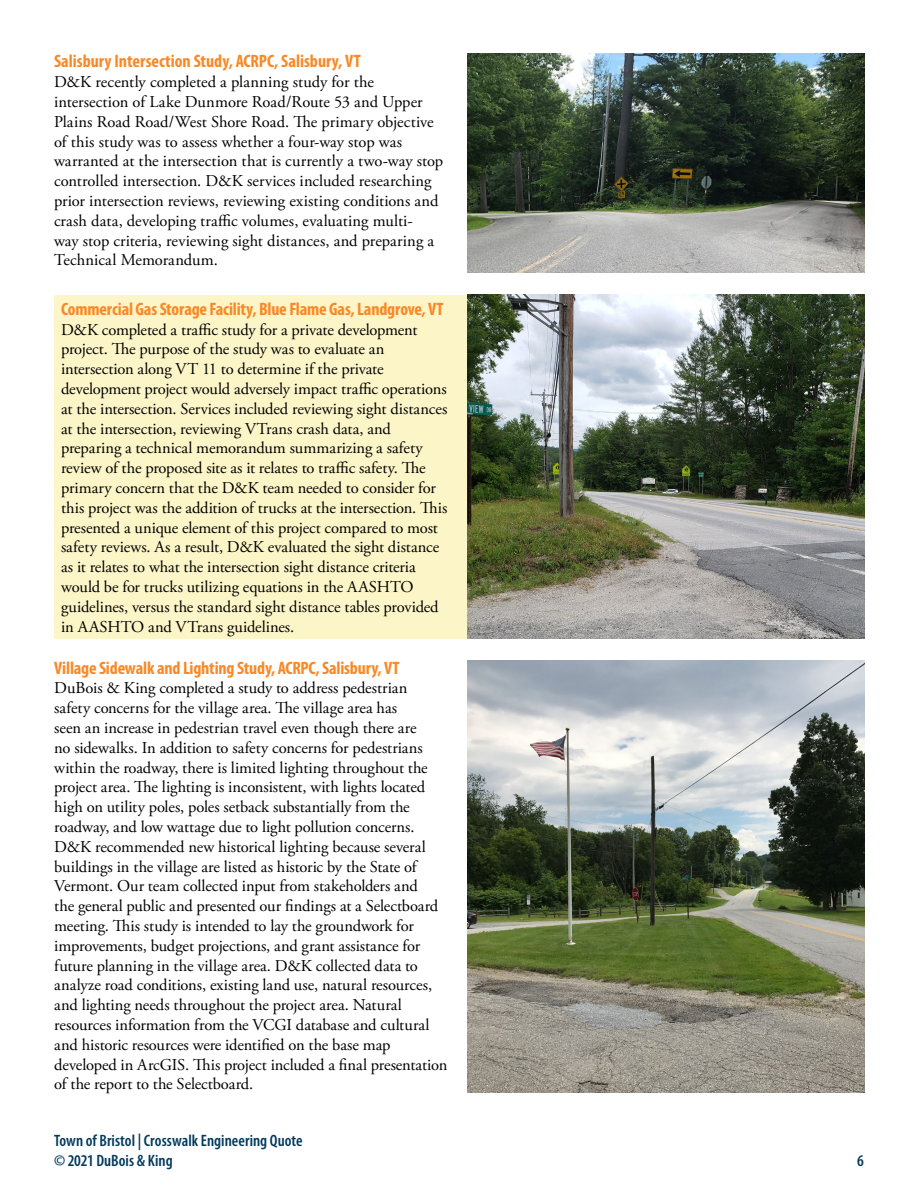
<style>
.page{position:relative;width:918px;height:1188px;background:#fff}
.page>*{position:absolute;margin:0;border:0;box-sizing:border-box;transform-origin:0 0}
.t1{font:700 condensed 18px "Myriad Pro";letter-spacing:-.01em;color:#fa8825}
.t2{font:16.5px/19.8px "Adobe Garamond Pro";letter-spacing:-.005em;color:#000}
.t3{font:600 condensed 16.5px/19.8px "Myriad Pro";color:#003a5d}
</style>
<div class="page">
<img style="left:468px;top:54px;width:396px;height:218px">
<img style="left:468px;top:660px;width:396px;height:433px">
<div style="left:54px;top:295px;width:810px;height:343px;background:#fcf5c7"></div>
<img style="left:468px;top:295px;width:396px;height:343px">
<p class="t1" style="left:54px;top:50px;width:308px">Salisbury Intersection Study, ACRPC, Salisbury, VT</p>
<p class="t2" style="left:54px;top:73px;width:391px">D&amp;K recently completed a planning study for the intersection of Lake Dunmore Road/Route 53 and Upper Plains Road Road/West Shore Road. The primary objective of this study was to assess whether a four-way stop was warranted at the intersection that is currently a two-way stop controlled intersection. D&amp;K services included researching prior intersection reviews, reviewing existing conditions and crash data, developing traffic volumes, evaluating multi-<br>way stop criteria, reviewing sight distances, and preparing a Technical Memorandum.</p>
<p class="t1" style="left:61px;top:298px;width:384px">Commercial Gas Storage Facility, Blue Flame Gas, Landgrove, VT</p>
<p class="t2" style="left:61px;top:320px;width:388px">D&amp;K completed a traffic study for a private development project. The purpose of the study was to evaluate an intersection along VT 11 to determine if the private development project would adversely impact traffic operations at the intersection. Services included reviewing sight distances at the intersection, reviewing VTrans crash data, and preparing a technical memorandum summarizing a safety review of the proposed site as it relates to traffic safety. The primary concern that the D&amp;K team needed to consider for this project was the addition of trucks at the intersection. This presented a unique element of this project compared to most safety reviews. As a result, D&amp;K evaluated the sight distance as it relates to what the intersection sight distance criteria would be for trucks utilizing equations in the AASHTO guidelines, versus the standard sight distance tables provided in AASHTO and VTrans guidelines.</p>
<p class="t1" style="left:54px;top:656px;width:347px">Village Sidewalk and Lighting Study, ACRPC, Salisbury, VT</p>
<p class="t2" style="left:54px;top:679px;width:395px">DuBois &amp; King completed a study to address pedestrian safety concerns for the village area. The village area has<br>seen an increase in pedestrian travel even though there are<br>no sidewalks. In addition to safety concerns for pedestrians within the roadway, there is limited lighting throughout the project area. The lighting is inconsistent, with lights located high on utility poles, poles setback substantially from the roadway, and low wattage due to light pollution concerns.<br>D&amp;K recommended new historical lighting because several buildings in the village are listed as historic by the State of Vermont. Our team collected input from stakeholders and<br>the general public and presented our findings at a Selectboard meeting. This study is intended to lay the groundwork for improvements, budget projections, and grant assistance for future planning in the village area. D&amp;K collected data to analyze road conditions, existing land use, natural resources, and lighting needs throughout the project area. Natural resources information from the VCGI database and cultural and historic resources were identified on the base map developed in ArcGIS. This project included a final presentation of the report to the Selectboard.</p>
<p class="t3" style="left:54px;top:1131px;width:250px">Town of Bristol | Crosswalk Engineering Quote © 2021 DuBois &amp; King</p>
<p class="t3" style="left:857px;top:1151px;width:8px">6</p>
</div>
